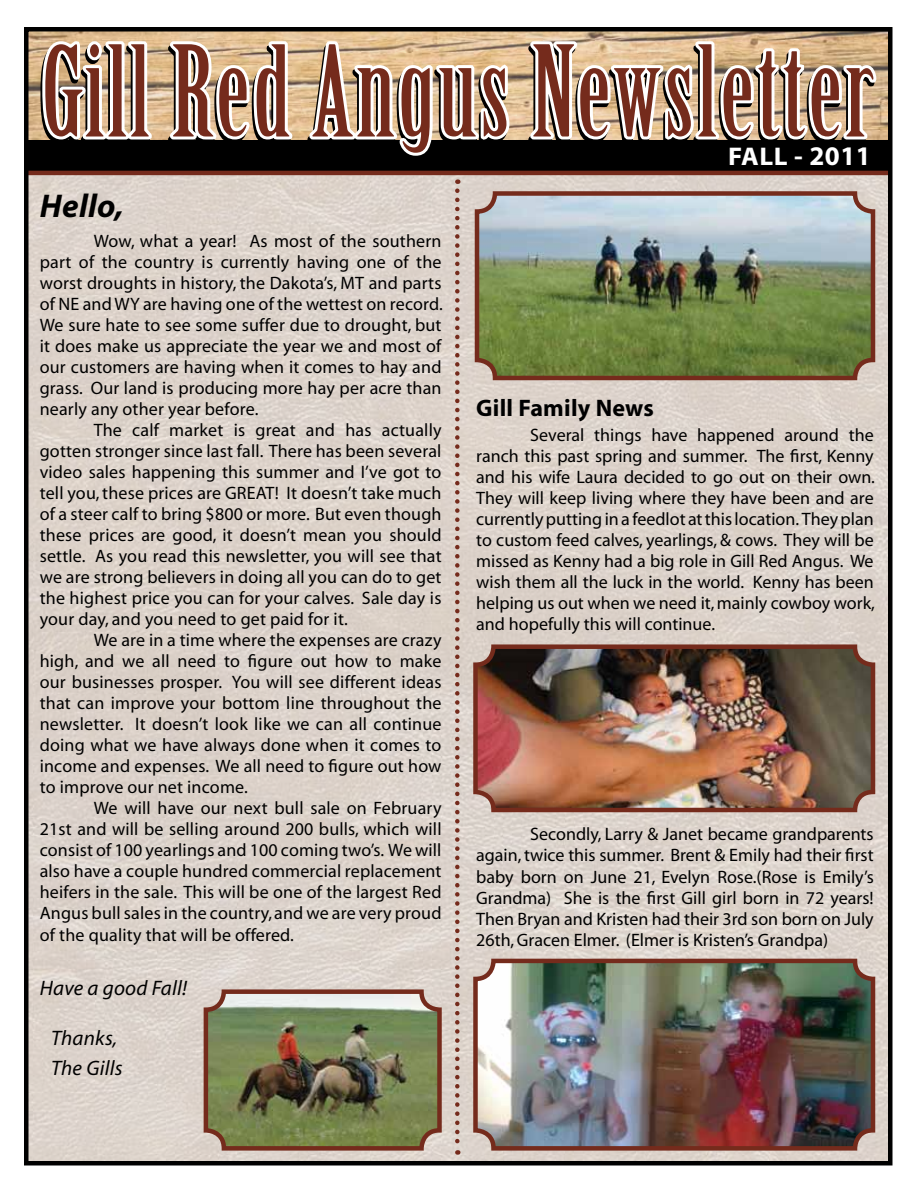
<style>
.page{position:relative;width:918px;height:1188px;background:#fff}
.page>*{position:absolute;margin:0;border:0;box-sizing:border-box;transform-origin:0 0}
.t1{font:123px "Birch Std";letter-spacing:.03em;color:#752b1c}
.t2{font:italic 700 33px "Myriad";letter-spacing:.01em;color:#000}
.t3{font:700 27px "Myriad Pro";color:#fff}
.t4{font:700 24px "Myriad";letter-spacing:.01em;color:#000}
.t5{font:italic 21px/30px "Myriad";letter-spacing:.01em;color:#000}
.t6{font:18px/21px "Myriad";letter-spacing:.01em;color:#000;text-align:justify}
.s1{font-size:25.65px}
</style>
<div class="page">
<img style="left:29px;top:175px;width:858px;height:986px">
<img style="left:29px;top:32px;width:858px;height:108px">
<div style="left:26px;top:140px;width:864px;height:34px;background:#000"></div>
<svg style="left:37px;top:38px;width:118px;height:102px"></svg>
<svg style="left:164px;top:38px;width:131px;height:102px"></svg>
<svg style="left:302px;top:38px;width:210px;height:118px"></svg>
<svg style="left:525px;top:38px;width:355px;height:102px"></svg>
<svg style="left:455px;top:191px;width:5px;height:964px;background:#b9998f"></svg>
<img style="left:477px;top:194px;width:396px;height:184px">
<div style="left:475px;top:191px;width:400px;height:189px;border:4px solid #752b1c;border-radius:18px"></div>
<hr style="left:26px;top:171px;width:864px;height:4px;background:#752b1c">
<img style="left:476px;top:961px;width:397px;height:187px">
<div style="left:473px;top:959px;width:402px;height:192px;border:4px solid #752b1c;border-radius:18px"></div>
<img style="left:206px;top:992px;width:234px;height:156px">
<div style="left:204px;top:989px;width:238px;height:162px;border:4px solid #752b1c;border-radius:18px"></div>
<img style="left:476px;top:647px;width:397px;height:163px">
<div style="left:473px;top:644px;width:402px;height:168px;border:4px solid #752b1c;border-radius:18px"></div>
<div style="left:24px;top:27px;width:868px;height:1139px;border:4px solid #000"></div>
<h1 class="t1" style="left:42px;top:23px;width:833px">Gill Red Angus Newsletter</h1>
<h3 class="t3" style="left:728px;top:138px;width:144px"><span class="s1">FALL</span> - 2011</h3>
<h2 class="t2" style="left:40px;top:189px;width:86px">Hello,</h2>
<p class="t6" style="left:40px;top:231px;width:405px;text-indent:54px">Wow, what a year! As most of the southern part of the country is currently having one of the worst droughts in history, the Dakota’s, MT and parts of NE and WY are having one of the wettest on record.<br>We sure hate to see some suffer due to drought, but it does make us appreciate the year we and most of our customers are having when it comes to hay and grass. Our land is producing more hay per acre than nearly any other year before.</p>
<p class="t6" style="left:40px;top:421px;width:403px;text-indent:54px">The calf market is great and has actually gotten stronger since last fall. There has been several video sales happening this summer and I’ve got to tell you, these prices are GREAT! It doesn’t take much of a steer calf to bring $800 or more. But even though these prices are good, it doesn’t mean you should settle. As you read this newsletter, you will see that we are strong believers in doing all you can do to get the highest price you can for your calves. Sale day is your day, and you need to get paid for it.</p>
<p class="t6" style="left:40px;top:631px;width:403px;text-indent:54px">We are in a time where the expenses are crazy high, and we all need to figure out how to make our businesses prosper. You will see different ideas that can improve your bottom line throughout the newsletter. It doesn’t look like we can all continue doing what we have always done when it comes to income and expenses. We all need to figure out how to improve our net income.</p>
<p class="t6" style="left:40px;top:799px;width:403px;text-indent:54px">We will have our next bull sale on February 21st and will be selling around 200 bulls, which will consist of 100 yearlings and 100 coming two’s. We will also have a couple hundred commercial replacement heifers in the sale. This will be one of the largest Red Angus bull sales in the country, and we are very proud of the quality that will be offered.</p>
<p class="t5" style="left:40px;top:974px;width:149px">Have a good Fall!</p>
<p class="t5" style="left:51px;top:1024px;width:73px">Thanks,<br>The Gills</p>
<h3 class="t4" style="left:476px;top:396px;width:179px">Gill Family News</h3>
<p class="t6" style="left:476px;top:426px;width:400px;text-indent:54px">Several things have happened around the ranch this past spring and summer. The first, Kenny and his wife Laura decided to go out on their own.<br>They will keep living where they have been and are currently putting in a feedlot at this location. They plan to custom feed calves, yearlings, &amp; cows. They will be missed as Kenny had a big role in Gill Red Angus. We wish them all the luck in the world. Kenny has been helping us out when we need it, mainly cowboy work, and hopefully this will continue.</p>
<p class="t6" style="left:476px;top:825px;width:399px;text-indent:54px">Secondly, Larry &amp; Janet became grandparents again, twice this summer. Brent &amp; Emily had their first baby born on June 21, Evelyn Rose.(Rose is Emily’s Grandma) She is the first Gill girl born in 72 years!<br>Then Bryan and Kristen had their 3rd son born on July 26th, Gracen Elmer. (Elmer is Kristen’s Grandpa)</p>
</div>
